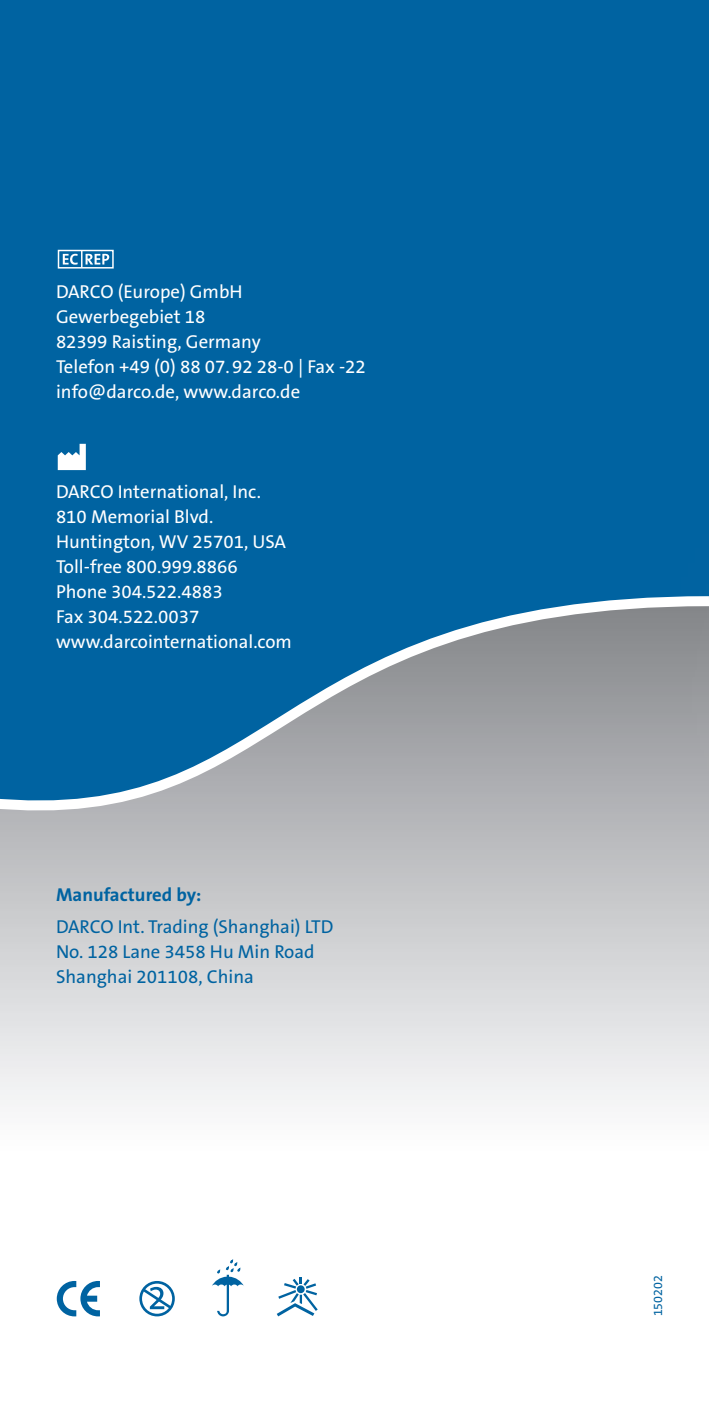
<style>
.page{position:relative;width:709px;height:1418px;background:#fff}
.page>*{position:absolute;margin:0;border:0;box-sizing:border-box;transform-origin:0 0}
.t1{font:18.75px/25px "The Sans B Plus W5 Plain";color:#fff}
.t2{font:18.75px/25px "The Sans B Plus W5 Plain";color:#0063a1}
.t3{font:700 18.75px "The Sans B Plus W7";color:#0063a1}
.t4{font:12.5px "The Sans B Plus W5 Plain";color:#0063a1}
</style>
<div class="page">
<svg style="left:0;top:848px;width:709px;height:257px;background:#d9d9db"></svg>
<div style="left:0;top:0;width:709px;height:591px;background:#0063a1"></div>
<svg style="left:0;top:591px;width:637px;height:257px;background:#648eaa"></svg>
<div style="left:637px;top:397px;width:72px;height:541px;background:#fff;opacity:.15"></div>
<div style="left:58px;top:250px;width:56px;height:18px;border:1px solid #fff"></div>
<svg style="left:63px;top:251px;width:46px;height:16px"></svg>
<svg style="left:58px;top:444px;width:28px;height:26px"></svg>
<div style="left:139px;top:1280px;width:36px;height:36px;border:3px solid #0063a1;border-radius:50%"></div>
<svg style="left:140px;top:1285px;width:34px;height:26px"></svg>
<svg style="left:57px;top:1281px;width:43px;height:35px"></svg>
<svg style="left:277px;top:1277px;width:41px;height:39px"></svg>
<svg style="left:212px;top:1259px;width:32px;height:57px"></svg>
<p class="t1" style="left:56px;top:279px;width:311px">DARCO (Europe) GmbH<br>Gewerbegebiet 18<br>82399 Raisting, Germany<br>Telefon +49 (0) 88 07.92 28-0 | Fax -22 info@darco.de, www.darco.de</p>
<p class="t1" style="left:56px;top:479px;width:237px">DARCO International, Inc.<br>810 Memorial Blvd.<br>Huntington, WV 25701, USA<br>Toll-free 800.999.8866<br>Phone 304.522.4883<br>Fax 304.522.0037 www.darcointernational.com</p>
<p class="t3" style="left:56px;top:882px;width:147px">Manufactured by:</p>
<p class="t2" style="left:56px;top:914px;width:279px">DARCO Int. Trading (Shanghai) LTD<br>No. 128 Lane 3458 Hu Min Road<br>Shanghai 201108, China</p>
<p class="t4" style="left:650px;top:1316px;width:43px;rotate:-90deg">150202</p>
</div>
